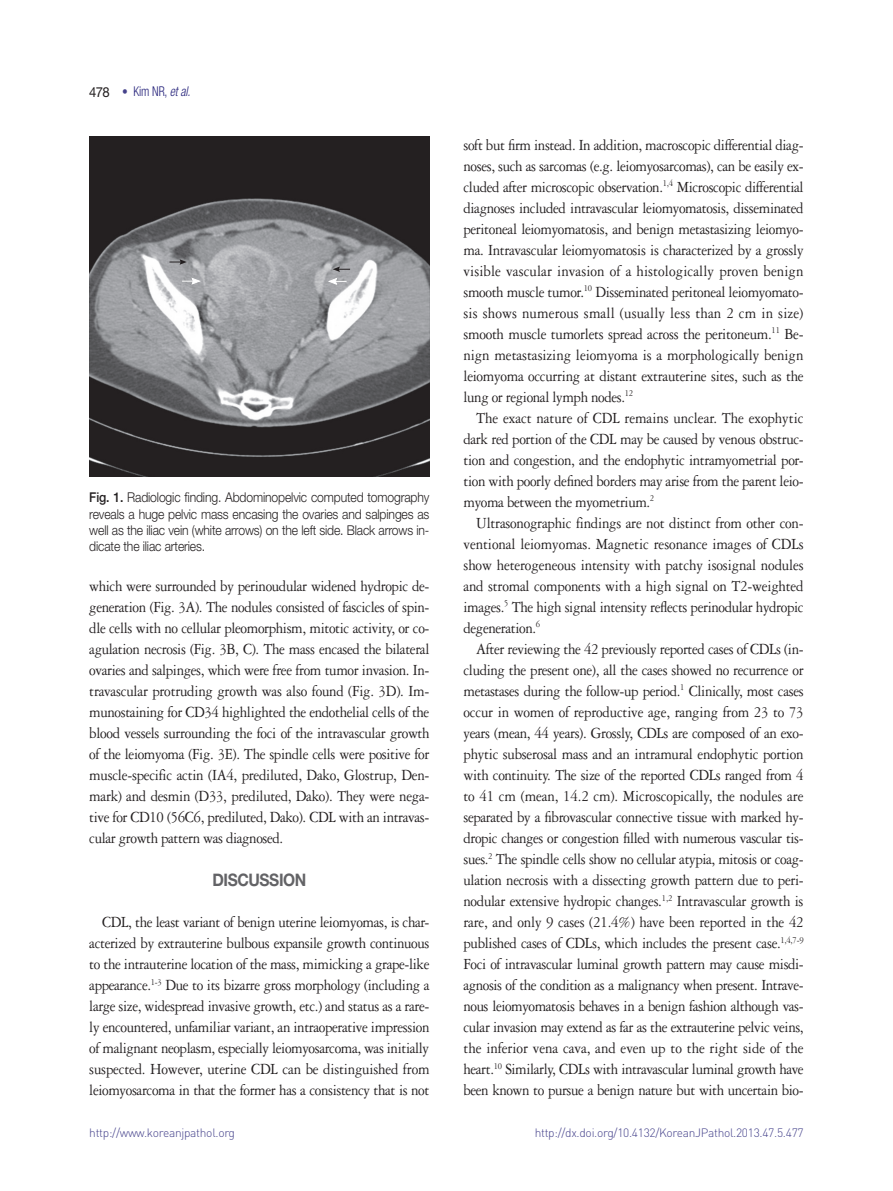
<style>
.page{position:relative;width:893px;height:1191px;background:#fff}
.page>*{position:absolute;margin:0;border:0;box-sizing:border-box;transform-origin:0 0}
.본문_대제목_영문{font:700 17.25px "Helvetica Neue LT Std";letter-spacing:-.025em;color:#636366;scale:.9 1}
.본문_영문{font:16.5px/21px "Garamond 3 LT Std";letter-spacing:-.025em;color:#231f20;text-align:justify;scale:.9 1}
.표_제목__그림_설명{font:300 13.5px/16.2px "Helvetica Neue LT Std";letter-spacing:-.01em;color:#231f20;text-align:justify;scale:.9 1}
.t1{font:300 condensed 13.5px "Helvetica Neue LT Std";color:#26237b;scale:.9 1}
.홈페이지_좌{font:300 12px "DIN Pro";letter-spacing:-.025em;color:#45428b}
.s1{font-weight:400;font-stretch:normal;font-size:13.8px;color:#231f20}
.s2{font-size:12.75px;color:#45428b}
.s3{font-style:italic}
.s4{font-weight:500}
</style>
<div class="page">
<img style="left:89px;top:136px;width:340px;height:340px">
<svg style="left:333px;top:266px;width:17px;height:6px"></svg>
<svg style="left:329px;top:278px;width:18px;height:7px"></svg>
<svg style="left:169px;top:259px;width:18px;height:6px"></svg>
<svg style="left:182px;top:278px;width:18px;height:7px"></svg>
<p class="t1" style="left:89px;top:84px;width:114px"><span class="s1">478</span> <span class="s2">•</span> Kim NR, <span class="s3">et al.</span></p>
<p class="표_제목__그림_설명" style="left:89px;top:489px;width:379px"><span class="s4">Fig. 1.</span> Radiologic finding. Abdominopelvic computed tomography reveals a huge pelvic mass encasing the ovaries and salpinges as well as the iliac vein (white arrows) on the left side. Black arrows in&shy;dicate the iliac arteries.</p>
<p class="본문_영문" style="left:89px;top:575px;width:380px">which were surrounded by perinoudular widened hydropic de&shy;generation (Fig. 3A). The nodules consisted of fascicles of spin&shy;dle cells with no cellular pleomorphism, mitotic activity, or co&shy;agulation necrosis (Fig. 3B, C). The mass encased the bilateral ovaries and salpinges, which were free from tumor invasion. In&shy;travascular protruding growth was also found (Fig. 3D). Im&shy;munostaining for CD34 highlighted the endothelial cells of the blood vessels surrounding the foci of the intravascular growth of the leiomyoma (Fig. 3E). The spindle cells were positive for muscle-specific actin (IA4, prediluted, Dako, Glostrup, Den&shy;mark) and desmin (D33, prediluted, Dako). They were nega&shy;tive for CD10 (56C6, prediluted, Dako). CDL with an intravas&shy;cular growth pattern was diagnosed.</p>
<p class="본문_대제목_영문" style="left:212px;top:869px;width:106px">DISCUSSION</p>
<p class="본문_영문" style="left:89px;top:911px;width:380px;text-indent:13px">CDL, the least variant of benign uterine leiomyomas, is char&shy;acterized by extrauterine bulbous expansile growth continuous to the intrauterine location of the mass, mimicking a grape-like appearance.<sup>1-3</sup> Due to its bizarre gross morphology (including a large size, widespread invasive growth, etc.) and status as a rare&shy;ly encountered, unfamiliar variant, an intraoperative impression of malignant neoplasm, especially leiomyosarcoma, was initially suspected. However, uterine CDL can be distinguished from leiomyosarcoma in that the former has a consistency that is not</p>
<p class="본문_영문" style="left:463px;top:134px;width:379px">soft but firm instead. In addition, macroscopic differential diag&shy;noses, such as sarcomas (e.g. leiomyosarcomas), can be easily ex&shy;cluded after microscopic observation.<sup>1,4</sup> Microscopic differential diagnoses included intravascular leiomyomatosis, disseminated peritoneal leiomyomatosis, and benign metastasizing leiomyo&shy;ma. Intravascular leiomyomatosis is characterized by a grossly visible vascular invasion of a histologically proven benign smooth muscle tumor.<sup>10</sup> Disseminated peritoneal leiomyomato&shy;sis shows numerous small (usually less than 2 cm in size) smooth muscle tumorlets spread across the peritoneum.<sup>11</sup> Be&shy;nign metastasizing leiomyoma is a morphologically benign leiomyoma occurring at distant extrauterine sites, such as the lung or regional lymph nodes.<sup>12</sup></p>
<p class="본문_영문" style="left:463px;top:407px;width:379px;text-indent:13px">The exact nature of CDL remains unclear. The exophytic dark red portion of the CDL may be caused by venous obstruc&shy;tion and congestion, and the endophytic intramyometrial por&shy;tion with poorly defined borders may arise from the parent leio&shy;myoma between the myometrium.<sup>2</sup></p>
<p class="본문_영문" style="left:463px;top:512px;width:380px;text-indent:13px">Ultrasonographic findings are not distinct from other con&shy;ventional leiomyomas. Magnetic resonance images of CDLs show heterogeneous intensity with patchy isosignal nodules and stromal components with a high signal on T2-weighted images.<sup>5</sup> The high signal intensity reflects perinodular hydropic degeneration.<sup>6</sup></p>
<p class="본문_영문" style="left:463px;top:638px;width:379px;text-indent:13px">After reviewing the 42 previously reported cases of CDLs (in&shy;cluding the present one), all the cases showed no recurrence or metastases during the follow-up period.<sup>1</sup> Clinically, most cases occur in women of reproductive age, ranging from 23 to 73 years (mean, 44 years). Grossly, CDLs are composed of an exo&shy;phytic subserosal mass and an intramural endophytic portion with continuity. The size of the reported CDLs ranged from 4 to 41 cm (mean, 14.2 cm). Microscopically, the nodules are separated by a fibrovascular connective tissue with marked hy&shy;dropic changes or congestion filled with numerous vascular tis&shy;sues.<sup>2</sup> The spindle cells show no cellular atypia, mitosis or coag&shy;ulation necrosis with a dissecting growth pattern due to peri&shy;nodular extensive hydropic changes.<sup>1,2</sup> Intravascular growth is rare, and only 9 cases (21.4%) have been reported in the 42 published cases of CDLs, which includes the present case.<sup>1,4,7-9<br></sup>Foci of intravascular luminal growth pattern may cause misdi&shy;agnosis of the condition as a malignancy when present. Intrave&shy;nous leiomyomatosis behaves in a benign fashion although vas&shy;cular invasion may extend as far as the extrauterine pelvic veins, the inferior vena cava, and even up to the right side of the heart.<sup>10</sup> Similarly, CDLs with intravascular luminal growth have been known to pursue a benign nature but with uncertain bio-</p>
<p class="홈페이지_좌" style="left:89px;top:1125px;width:147px">http://www.koreanjpathol.org</p>
<p class="홈페이지_좌" style="left:535px;top:1125px;width:270px">http://dx.doi.org/10.4132/KoreanJPathol.2013.47.5.477</p>
</div>
